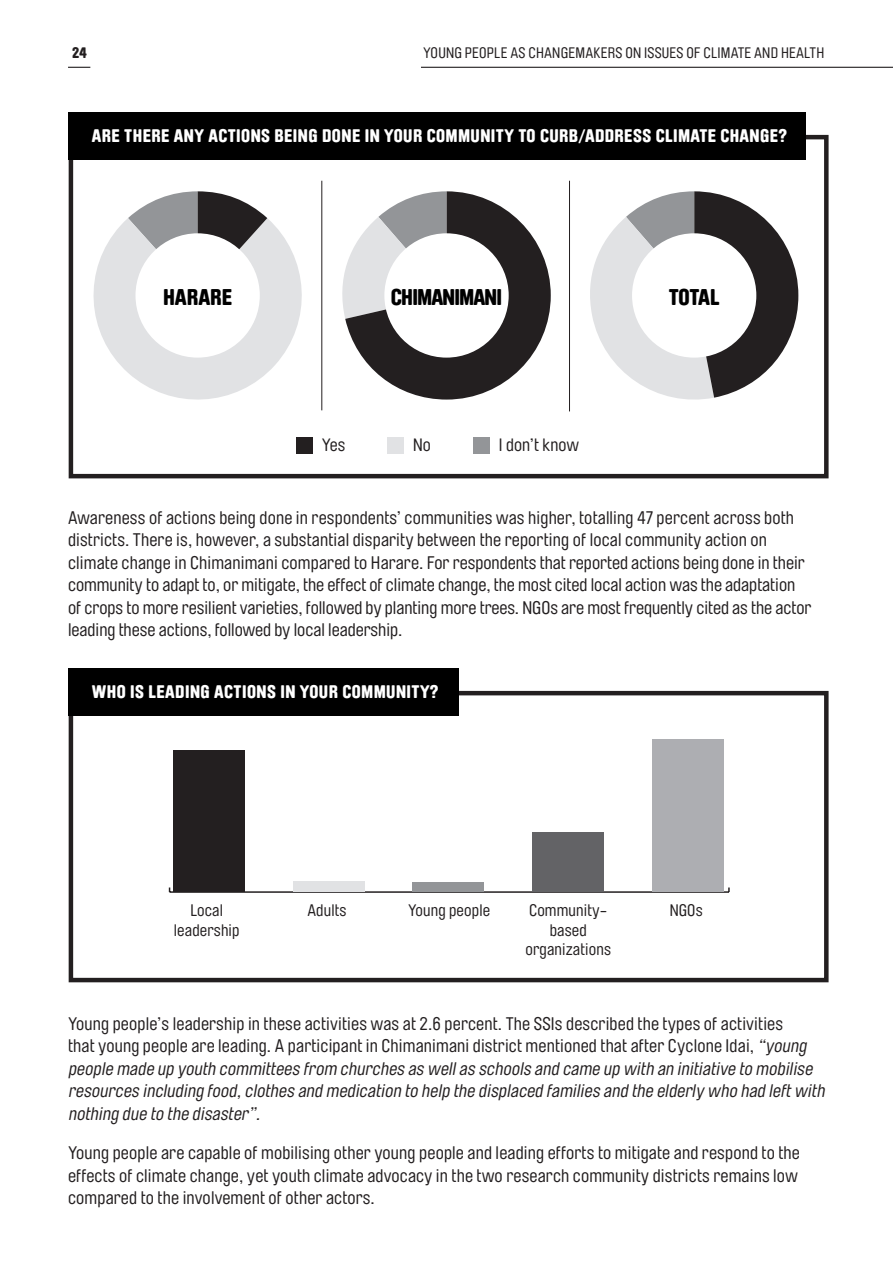
<style>
.page{position:relative;width:893px;height:1263px;background:#fff}
.page>*{position:absolute;margin:0;border:0;box-sizing:border-box;transform-origin:0 0}
.t1{font:900 22.5px "Brauer Neue Std";letter-spacing:-.035em;color:#000}
.Body{font:18px/22.5px "Brauer Neue Std";color:#231f20}
.Body-2{font:italic 18px/22.5px "Brauer Neue Std";color:#231f20}
.t2{font:900 18px "Brauer Neue Std";letter-spacing:.025em;color:#fff}
.Body-3{font:17.7px "Brauer Neue Std";letter-spacing:.01em;color:#231f20}
.Body-4{font:16.5px/19.5px "Brauer Neue Std";letter-spacing:.01em;color:#231f20;text-align:center}
.t3{font:15px "Brauer Neue Std";letter-spacing:.015em;color:#231f20}
.t4{font:900 15px "Brauer Neue Std";color:#231f20}
.s1{font-style:normal}
</style>
<div class="page">
<hr style="left:421px;top:67px;width:472px;height:1px;background:#231f20">
<svg style="left:68px;top:67px;width:22px;height:1px"></svg>
<svg style="left:590px;top:191px;width:208px;height:209px"></svg>
<svg style="left:342px;top:191px;width:209px;height:209px"></svg>
<svg style="left:93px;top:191px;width:209px;height:209px"></svg>
<div style="left:69px;top:135px;width:760px;height:343px;border:4px solid #231f20"></div>
<div style="left:68px;top:113px;width:737px;height:47px;background:#000"></div>
<div style="left:69px;top:691px;width:760px;height:291px;border:4px solid #231f20"></div>
<div style="left:68px;top:669px;width:391px;height:47px;background:#000"></div>
<div style="left:296px;top:437px;width:17px;height:17px;background:#231f20"></div>
<div style="left:387px;top:437px;width:17px;height:17px;background:#e1e2e4"></div>
<div style="left:473px;top:437px;width:17px;height:17px;background:#939598"></div>
<hr style="left:321px;top:181px;width:1px;height:229px;background:#231f20">
<hr style="left:569px;top:181px;width:1px;height:230px;background:#231f20">
<div style="left:135px;top:233px;width:125px;height:125px;background:#fff;border-radius:50%"></div>
<div style="left:384px;top:233px;width:125px;height:125px;background:#fff;border-radius:50%"></div>
<div style="left:632px;top:233px;width:124px;height:125px;background:#fff;border-radius:50%"></div>
<hr style="left:170px;top:891px;width:559px;height:2px;background:#231f20">
<div style="left:652px;top:739px;width:71px;height:152px;background:#adaeb2"></div>
<div style="left:532px;top:832px;width:72px;height:59px;background:#636366"></div>
<div style="left:412px;top:882px;width:72px;height:9px;background:#939598"></div>
<div style="left:293px;top:881px;width:71px;height:10px;background:#e1e2e4"></div>
<div style="left:173px;top:750px;width:72px;height:141px;background:#231f20"></div>
<p class="t4" style="left:72px;top:44px;width:16px">24</p>
<p class="t3" style="left:423px;top:44px;width:403px">YOUNG PEOPLE AS CHANGEMAKERS ON ISSUES OF CLIMATE AND HEALTH</p>
<h3 class="t2" style="left:92px;top:125px;width:697px">ARE THERE ANY ACTIONS BEING DONE IN YOUR COMMUNITY TO CURB/ADDRESS CLIMATE CHANGE?</h3>
<h3 class="t1" style="left:163px;top:284px;width:71px">HARARE</h3>
<h3 class="t1" style="left:391px;top:284px;width:113px">CHIMANIMANI</h3>
<h3 class="t1" style="left:669px;top:284px;width:53px">TOTAL</h3>
<p class="Body-3" style="left:322px;top:435px;width:25px">Yes</p>
<p class="Body-3" style="left:413px;top:435px;width:19px">No</p>
<p class="Body-3" style="left:499px;top:435px;width:82px">I don’t know</p>
<p class="Body" style="left:68px;top:507px;width:745px">Awareness of actions being done in respondents’ communities was higher, totalling 47 percent across both districts. There is, however, a substantial disparity between the reporting of local community action on climate change in Chimanimani compared to Harare. For respondents that reported actions being done in their community to adapt to, or mitigate, the effect of climate change, the most cited local action was the adaptation of crops to more resilient varieties, followed by planting more trees. NGOs are most frequently cited as the actor leading these actions, followed by local leadership.</p>
<h3 class="t2" style="left:92px;top:681px;width:348px">WHO IS LEADING ACTIONS IN YOUR COMMUNITY?</h3>
<p class="Body-4" style="left:190px;top:901px;width:34px">Local</p>
<p class="Body-4" style="left:307px;top:901px;width:41px">Adults</p>
<p class="Body-4" style="left:408px;top:901px;width:84px">Young people</p>
<p class="Body-4" style="left:174px;top:920px;width:67px">leadership</p>
<p class="Body-4" style="left:529px;top:901px;width:80px">Community-</p>
<p class="Body-4" style="left:670px;top:901px;width:35px">NGOs</p>
<p class="Body-4" style="left:525px;top:920px;width:87px">based organizations</p>
<p class="Body-2" style="left:68px;top:1013px;width:762px"><span class="s1">Young people’s leadership in these activities was at 2.6 percent. The SSIs described the types of activities<br>that young people are leading. A participant in Chimanimani district mentioned that after Cyclone Idai,</span> “young people made up youth committees from churches as wellas schools and came up with an initiative to mobilise resources including food,clothes and medication to help the displaced families and the elderly who had leftwith nothing due to the disaster”.</p>
<p class="Body" style="left:68px;top:1142px;width:733px;text-align:justify">Young people are capable of mobilising other young people and leading efforts to mitigate and respond to the effects of climate change, yet youth climate advocacy in the two research community districts remains low compared to the involvement of other actors.</p>
</div>
